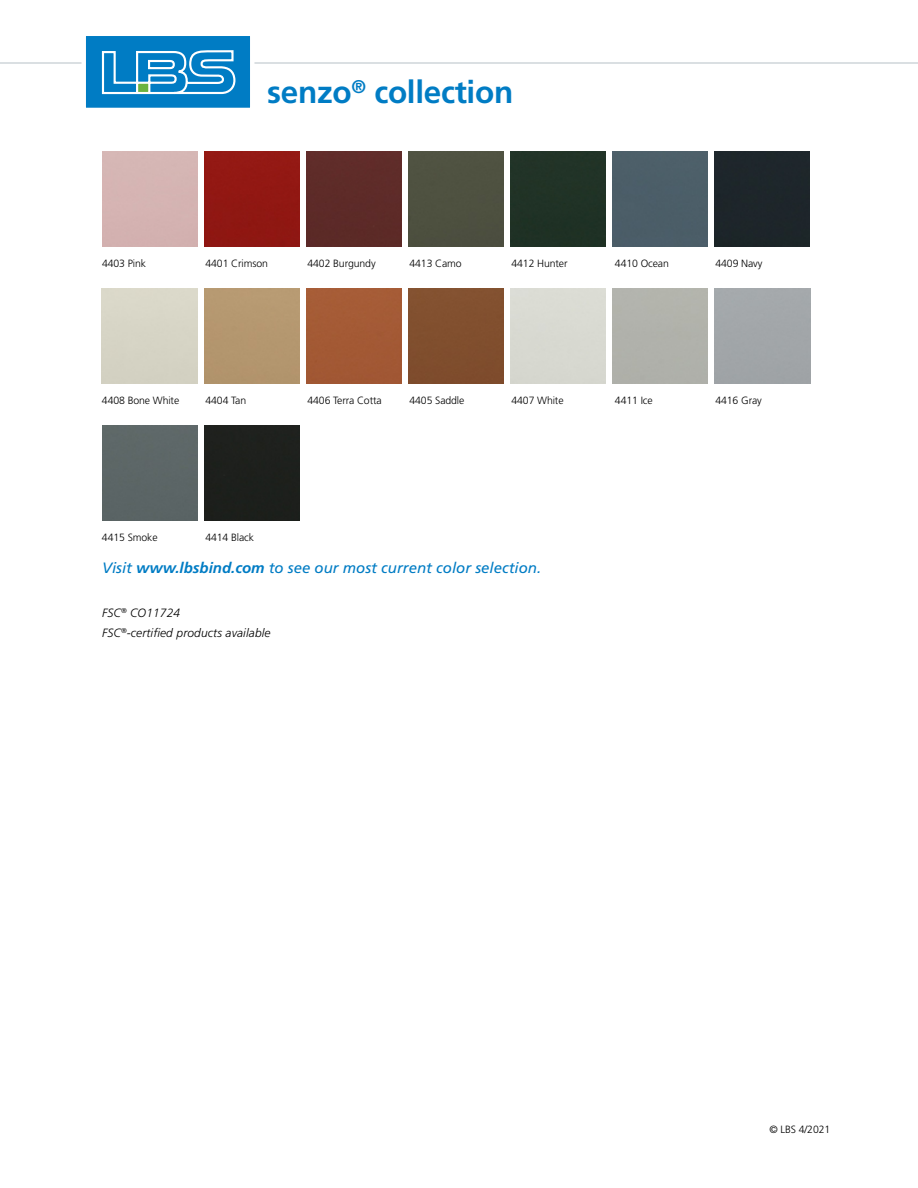
<style>
.page{position:relative;width:918px;height:1188px;background:#fff}
.page>*{position:absolute;margin:0;border:0;box-sizing:border-box;transform-origin:0 0}
.t1{font:700 31.5px "Frutiger LT Std";letter-spacing:-.01em;color:#007cc4}
.t2{font:italic 15px "Frutiger LT Std";color:#007cc4}
.t3{font:italic 300 12px/20.1px "Frutiger LT Std";letter-spacing:.01em;color:#000}
.t4{font:300 10.5px "Frutiger LT Std";letter-spacing:-.01em;color:#000}
.s1{font-weight:700}
</style>
<div class="page">
<div style="left:204px;top:151px;width:96px;height:96px;background:#911713"></div>
<div style="left:204px;top:288px;width:96px;height:96px;background:#b4976f"></div>
<div style="left:204px;top:425px;width:96px;height:96px;background:#1d201c"></div>
<div style="left:510px;top:151px;width:96px;height:96px;background:#203226"></div>
<div style="left:715px;top:151px;width:95px;height:96px;background:#1d262a"></div>
<div style="left:102px;top:425px;width:95px;height:96px;background:#5c6666"></div>
<div style="left:612px;top:151px;width:96px;height:96px;background:#4c5e68"></div>
<div style="left:306px;top:151px;width:96px;height:96px;background:#5d2b28"></div>
<div style="left:306px;top:288px;width:96px;height:96px;background:#a35a35"></div>
<div style="left:408px;top:151px;width:96px;height:96px;background:#4e5140"></div>
<div style="left:408px;top:288px;width:96px;height:96px;background:#814f2e"></div>
<hr style="left:0;top:62px;width:918px;height:2px;background:#cfd5d9">
<svg style="left:79px;top:36px;width:178px;height:72px"></svg>
<h1 class="t1" style="left:267px;top:74px;width:248px">senzo<sup>®</sup> collection</h1>
<p class="t4" style="left:102px;top:257px;width:46px">4403 Pink</p>
<p class="t4" style="left:205px;top:257px;width:64px">4401 Crimson</p>
<p class="t4" style="left:307px;top:257px;width:70px">4402 Burgundy</p>
<p class="t4" style="left:409px;top:257px;width:54px">4413 Camo</p>
<p class="t4" style="left:511px;top:257px;width:58px">4412 Hunter</p>
<p class="t4" style="left:615px;top:257px;width:55px">4410 Ocean</p>
<p class="t4" style="left:715px;top:257px;width:49px">4409 Navy</p>
<p class="t4" style="left:102px;top:394px;width:79px">4408 Bone White</p>
<p class="t4" style="left:205px;top:394px;width:42px">4404 Tan</p>
<p class="t4" style="left:307px;top:394px;width:76px">4406 Terra Cotta</p>
<p class="t4" style="left:409px;top:394px;width:56px">4405 Saddle</p>
<p class="t4" style="left:511px;top:394px;width:54px">4407 White</p>
<p class="t4" style="left:615px;top:394px;width:39px">4411 Ice</p>
<p class="t4" style="left:715px;top:394px;width:48px">4416 Gray</p>
<p class="t4" style="left:102px;top:531px;width:57px">4415 Smoke</p>
<p class="t4" style="left:205px;top:531px;width:50px">4414 Black</p>
<h2 class="t2" style="left:102px;top:559px;width:441px">Visit <span class="s1">www.lbsbind.com</span> to see our most current color selection.</h2>
<p class="t3" style="left:102px;top:603px;width:170px">FSC<sup>®</sup> CO11724<br>FSC<sup>®</sup>-certified products available</p>
<p class="t4" style="left:769px;top:1124px;width:62px">© LBS 4/2021</p>
</div>
